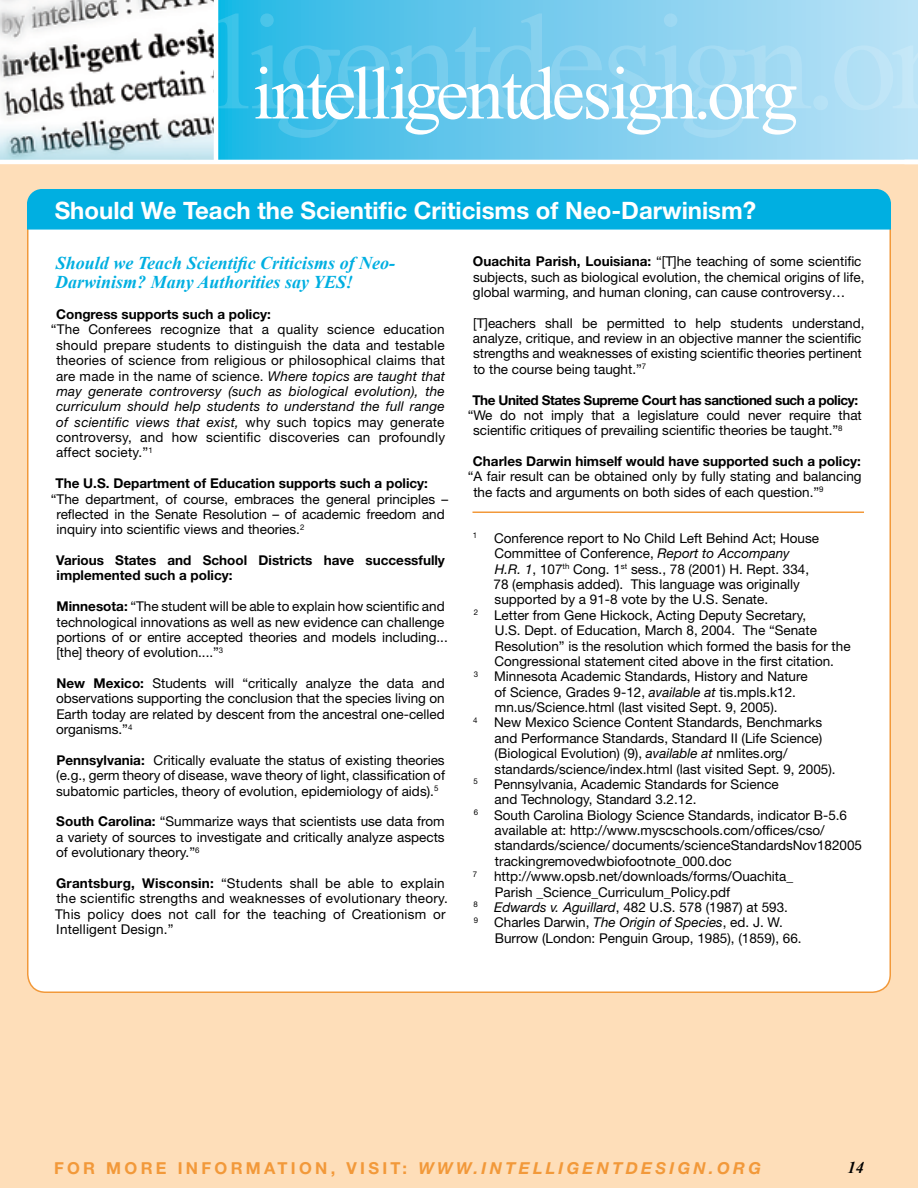
<style>
.page{position:relative;width:918px;height:1188px;background:#fedeb9}
.page>*{position:absolute;margin:0;border:0;box-sizing:border-box;transform-origin:0 0}
.t1{font:700 24px "Helvetica Neue LT Std";color:#fff}
.t2{font:italic 700 18px/19.5px "Times New Roman";color:#00afe1}
.t3{font:700 16.5px "Helvetica Neue LT Std";letter-spacing:.2em;color:#f2993a}
.t4{font:italic 700 16.5px "Times New Roman";color:#000}
.t5{font:13.5px/15.5px "Helvetica Neue LT Std";color:#000}
.t6{font:700 13.5px/15.5px "Helvetica Neue LT Std";color:#000}
.t7{font:700 13.5px "Helvetica Neue LT Std";letter-spacing:-.03em;color:#000}
.t8{font:7.8px "Helvetica Neue LT Std";color:#000}
.s1{font-style:italic}
.s2{font-weight:700}
</style>
<div class="page">
<svg style="left:218px;top:0;width:700px;height:160px;background:#81d0ef"></svg>
<svg style="left:218px;top:13px;width:610px;height:125px;background:#80d1ef"></svg>
<img style="left:0;top:0;width:214px;height:160px">
<hr style="left:214px;top:0;width:4px;height:162px;background:#fff">
<hr style="left:0;top:160px;width:918px;height:4px;background:#fff">
<svg style="left:834px;top:45px;width:84px;height:65px;background:#b8e2f5"></svg>
<div style="left:28px;top:190px;width:862px;height:802px;background:#fff;border-radius:18px"></div>
<div style="left:27px;top:189px;width:864px;height:41px;background:#00afe1"></div>
<hr style="left:472px;top:512px;width:392px;height:1px;background:#f2993a">
<h1 class="t1" style="left:55px;top:196px;width:703px">Should We Teach the Scientific Criticisms of Neo-Darwinism?</h1>
<h2 class="t2" style="left:55px;top:253px;width:342px">Should we Teach Scientific Criticisms of Neo-<br>Darwinism? Many Authorities say YES!</h2>
<p class="t6" style="left:56px;top:306px;width:216px">Congress supports such a policy:</p>
<p class="t5" style="left:56px;top:322px;width:391px;text-align:justify;text-indent:-5px">“The Conferees recognize that a quality science education should prepare students to distinguish the data and testable theories of science from religious or philosophical claims that are made in the name of science. <span class="s1">Where topics are taught that may generate controversy (such as biological evolution), the curriculum should help students to understand the full range of scientific views that exist,</span> why such topics may generate controversy, and how scientific discoveries can profoundly affect society.”<sup>1</sup></p>
<p class="t6" style="left:56px;top:475px;width:374px">The U.S. Department of Education supports such a policy:</p>
<p class="t5" style="left:56px;top:491px;width:393px;text-indent:-6px">“The department, of course, embraces the general principles – reflected in the Senate Resolution – of academic freedom and inquiry into scientific views and theories.<sup>2</sup></p>
<p class="t6" style="left:56px;top:552px;width:390px">Various States and School Districts have successfully implemented such a policy:</p>
<p class="t5" style="left:56px;top:598px;width:393px"><span class="s2">Minnesota:</span> “The student will be able to explain how scientific and technological innovations as well as new evidence can challenge portions of or entire accepted theories and models including... [the] theory of evolution....”<sup>3</sup></p>
<p class="t5" style="left:56px;top:675px;width:390px;text-align:justify"><span class="s2">New Mexico:</span> Students will “critically analyze the data and observations supporting the conclusion that the species living on Earth today are related by descent from the ancestral one-celled organisms.”<sup>4</sup></p>
<p class="t5" style="left:56px;top:752px;width:390px;text-align:justify"><span class="s2">Pennsylvania:</span> Critically evaluate the status of existing theories (e.g., germ theory of disease, wave theory of light, classification of subatomic particles, theory of evolution, epidemiology of aids).<sup>5</sup></p>
<p class="t5" style="left:56px;top:814px;width:390px;text-align:justify"><span class="s2">South Carolina:</span> “Summarize ways that scientists use data from a variety of sources to investigate and critically analyze aspects of evolutionary theory.”<sup>6</sup></p>
<p class="t5" style="left:55px;top:875px;width:394px"><span class="s2">Grantsburg, Wisconsin:</span> “Students shall be able to explain the scientific strengths and weaknesses of evolutionary theory.<br>This policy does not call for the teaching of Creationism or Intelligent Design.”</p>
<p class="t5" style="left:473px;top:253px;width:393px"><span class="s2">Ouachita Parish, Louisiana:</span> “[T]he teaching of some scientific subjects, such as biological evolution, the chemical origins of life, global warming, and human cloning, can cause controversy…</p>
<p class="t5" style="left:473px;top:315px;width:393px">[T]eachers shall be permitted to help students understand, analyze, critique, and review in an objective manner the scientific strengths and weaknesses of existing scientific theories pertinent to the course being taught.”<sup>7</sup></p>
<p class="t7" style="left:472px;top:391px;width:387px">The United States Supreme Court has sanctioned such a policy:</p>
<p class="t5" style="left:473px;top:407px;width:390px;text-indent:-5px">“We do not imply that a legislature could never require that scientific critiques of prevailing scientific theories be taught.”<sup>8</sup></p>
<p class="t6" style="left:473px;top:453px;width:389px">Charles Darwin himself would have supported such a policy:</p>
<p class="t5" style="left:473px;top:469px;width:390px;text-indent:-6px">“A fair result can be obtained only by fully stating and balancing the facts and arguments on both sides of each question.”<sup>9</sup></p>
<p class="t8" style="left:473px;top:531px;width:6px">1</p>
<p class="t5" style="left:494px;top:530px;width:327px">Conference report to No Child Left Behind Act; House</p>
<p class="t5" style="left:494px;top:546px;width:297px">Committee of Conference, <span class="s1">Report to Accompany</span></p>
<p class="t5" style="left:495px;top:561px;width:316px"><span class="s1">H.R. 1</span>, 107<sup>th</sup> Cong. 1<sup>st</sup> sess., 78 (2001) H. Rept. 334,</p>
<p class="t5" style="left:494px;top:576px;width:308px">78 (emphasis added). This language was originally</p>
<p class="t5" style="left:495px;top:592px;width:275px">supported by a 91-8 vote by the U.S. Senate.</p>
<p class="t5" style="left:474px;top:607px;width:334px"><sup>2</sup> Letter from Gene Hickock, Acting Deputy Secretary,</p>
<p class="t5" style="left:495px;top:622px;width:324px">U.S. Dept. of Education, March 8, 2004. The “Senate</p>
<p class="t5" style="left:495px;top:638px;width:357px">Resolution” is the resolution which formed the basis for the</p>
<p class="t5" style="left:494px;top:653px;width:341px">Congressional statement cited above in the first citation.</p>
<p class="t5" style="left:474px;top:669px;width:335px"><sup>3</sup> Minnesota Academic Standards, History and Nature</p>
<p class="t5" style="left:495px;top:684px;width:303px">of Science, Grades 9-12, <span class="s1">available at</span> tis.mpls.k12.</p>
<p class="t5" style="left:495px;top:699px;width:284px">mn.us/Science.html (last visited Sept. 9, 2005).</p>
<p class="t5" style="left:473px;top:715px;width:351px"><sup>4</sup> New Mexico Science Content Standards, Benchmarks</p>
<p class="t5" style="left:495px;top:730px;width:329px">and Performance Standards, Standard II (Life Science)</p>
<p class="t5" style="left:495px;top:745px;width:294px">(Biological Evolution) (9), <span class="s1">available at</span> nmlites.org/</p>
<p class="t5" style="left:495px;top:761px;width:343px">standards/science/index.html (last visited Sept. 9, 2005).</p>
<p class="t5" style="left:474px;top:776px;width:307px"><sup>5</sup> Pennsylvania, Academic Standards for Science</p>
<p class="t5" style="left:495px;top:792px;width:204px">and Technology, Standard 3.2.12.</p>
<p class="t5" style="left:474px;top:807px;width:375px"><sup>6</sup> South Carolina Biology Science Standards, indicator B-5.6</p>
<p class="t5" style="left:495px;top:822px;width:332px">available at: http://www.myscschools.com/offices/cso/</p>
<p class="t5" style="left:495px;top:838px;width:369px">standards/science/ documents/scienceStandardsNov182005</p>
<p class="t5" style="left:495px;top:853px;width:238px">trackingremovedwbiofootnote_000.doc</p>
<p class="t5" style="left:473px;top:868px;width:322px"><sup>7</sup> http://www.opsb.net/downloads/forms/Ouachita_</p>
<p class="t5" style="left:495px;top:884px;width:237px">Parish _Science_Curriculum_Policy.pdf</p>
<p class="t5" style="left:474px;top:899px;width:316px"><sup>8</sup> <span class="s1">Edwards v. Aguillard</span>, 482 U.S. 578 (1987) at 593.</p>
<p class="t5" style="left:474px;top:915px;width:311px"><sup>9</sup> Charles Darwin, <span class="s1">The Origin of Species</span>, ed. J. W.</p>
<p class="t5" style="left:495px;top:930px;width:308px">Burrow (London: Penguin Group, 1985), (1859), 66.</p>
<p class="t3" style="left:54px;top:1158px;width:708px">FOR MORE INFORMATION, VISIT: <span class="s1">WWW.INTELLIGENTDESIGN.ORG</span></p>
<p class="t4" style="left:848px;top:1158px;width:18px">14</p>
</div>
